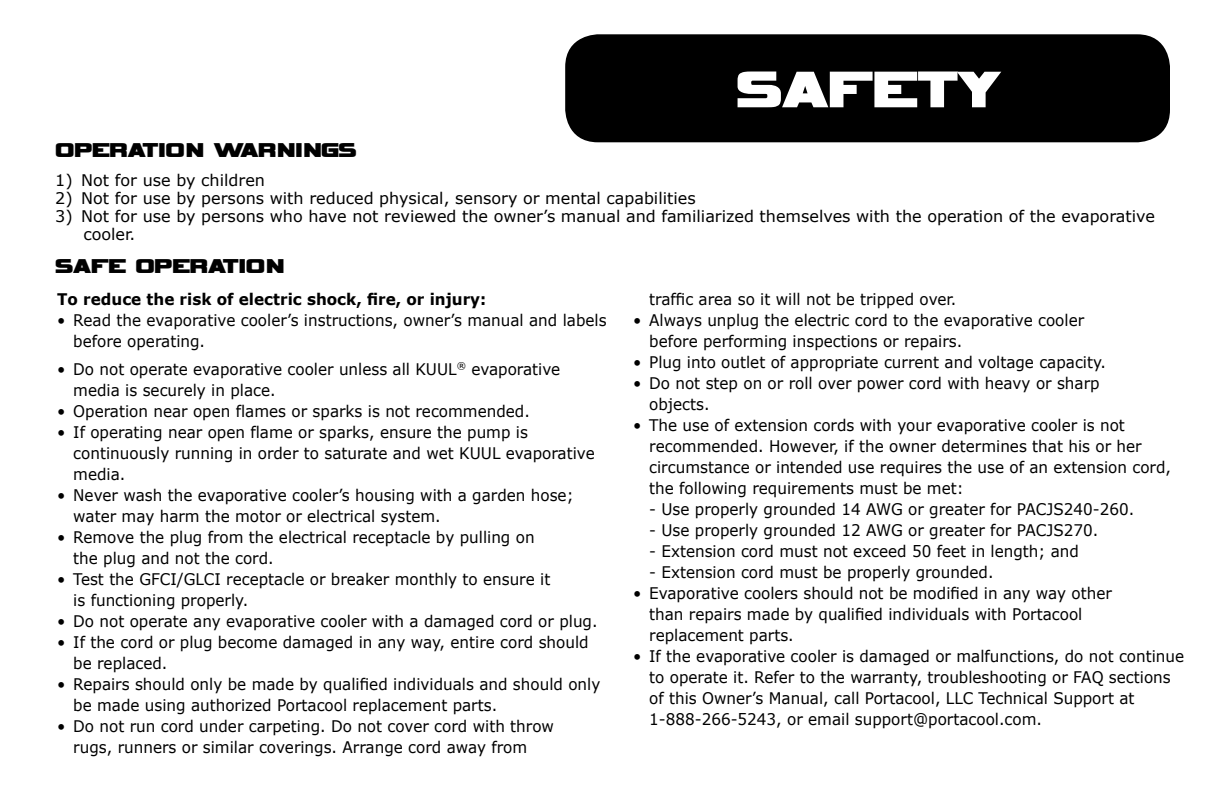
<style>
.page{position:relative;width:1224px;height:792px;background:#fff}
.page>*{position:absolute;margin:0;border:0;box-sizing:border-box;transform-origin:0 0}
.t1{font:72px "Vipnagorgialla";color:#fff}
.t2{font:28px "Vipnagorgialla";color:#000}
.t3{font:16px/21px "Verdana";color:#000;scale:.95 1}
.t4{font:16px/18px "Verdana";color:#000}
.t5{font:700 16px "Verdana";color:#000;scale:.95 1}
</style>
<div class="page">
<div style="left:565px;top:34px;width:605px;height:108px;background:#000;border-radius:33px"></div>
<h2 class="t2" style="left:55px;top:138px;width:303px">OPERATION WARNINGS</h2>
<h1 class="t1" style="left:736px;top:59px;width:265px">SAFETY</h1>
<p class="t4" style="left:55px;top:172px;width:211px">1) Not for use by children</p>
<p class="t4" style="left:55px;top:190px;width:642px">2) Not for use by persons with reduced physical, sensory or mental capabilities</p>
<p class="t4" style="left:83px;top:208px;width:1073px;text-indent:-28px">3) Not for use by persons who have not reviewed the owner’s manual and familiarized themselves with the operation of the evaporative cooler.</p>
<h2 class="t2" style="left:55px;top:254px;width:231px">SAFE OPERATION</h2>
<p class="t5" style="left:57px;top:287px;width:453px">To reduce the risk of electric shock, fire, or injury:</p>
<p class="t3" style="left:73px;top:310px;width:563px;text-indent:-16px">• Read the evaporative cooler’s instructions, owner’s manual and labels before operating.</p>
<p class="t3" style="left:73px;top:359px;width:514px;text-indent:-16px">• Do not operate evaporative cooler unless all KUUL<sup>®</sup> evaporative media is securely in place.</p>
<p class="t3" style="left:57px;top:401px;width:499px">• Operation near open flames or sparks is not recommended.</p>
<p class="t3" style="left:73px;top:422px;width:551px;text-indent:-16px">• If operating near open flame or sparks, ensure the pump is continuously running in order to saturate and wet KUUL evaporative media.</p>
<p class="t3" style="left:73px;top:485px;width:528px;text-indent:-16px">• Never wash the evaporative cooler’s housing with a garden hose; water may harm the motor or electrical system.</p>
<p class="t3" style="left:73px;top:527px;width:487px;text-indent:-16px">• Remove the plug from the electrical receptacle by pulling on the plug and not the cord.</p>
<p class="t3" style="left:73px;top:569px;width:504px;text-indent:-16px">• Test the GFCI/GLCI receptacle or breaker monthly to ensure it is functioning properly.</p>
<p class="t3" style="left:57px;top:611px;width:570px">• Do not operate any evaporative cooler with a damaged cord or plug.</p>
<p class="t3" style="left:73px;top:632px;width:544px;text-indent:-16px">• If the cord or plug become damaged in any way, entire cord should be replaced.</p>
<p class="t3" style="left:73px;top:673px;width:556px;text-indent:-16px">• Repairs should only be made by qualified individuals and should only be made using authorized Portacool replacement parts.</p>
<p class="t3" style="left:73px;top:716px;width:508px;text-indent:-16px">• Do not run cord under carpeting. Do not cover cord with throw rugs, runners or similar coverings. Arrange cord away from</p>
<p class="t3" style="left:649px;top:288px;width:325px">traffic area so it will not be tripped over.</p>
<p class="t3" style="left:649px;top:310px;width:459px;text-indent:-16px">• Always unplug the electric cord to the evaporative cooler before performing inspections or repairs.</p>
<p class="t3" style="left:633px;top:352px;width:499px">• Plug into outlet of appropriate current and voltage capacity.</p>
<p class="t3" style="left:649px;top:373px;width:476px;text-indent:-16px">• Do not step on or roll over power cord with heavy or sharp objects.</p>
<p class="t3" style="left:649px;top:415px;width:551px;text-indent:-16px">• The use of extension cords with your evaporative cooler is not recommended. However, if the owner determines that his or her circumstance or intended use requires the use of an extension cord, the following requirements must be met:</p>
<p class="t3" style="left:649px;top:499px;width:512px">- Use properly grounded 14 AWG or greater for PACJS240-260.</p>
<p class="t3" style="left:649px;top:520px;width:474px">- Use properly grounded 12 AWG or greater for PACJS270.</p>
<p class="t3" style="left:649px;top:541px;width:454px">- Extension cord must not exceed 50 feet in length; and</p>
<p class="t3" style="left:649px;top:562px;width:364px">- Extension cord must be properly grounded.</p>
<p class="t3" style="left:649px;top:582px;width:489px;text-indent:-16px">• Evaporative coolers should not be modified in any way other than repairs made by qualified individuals with Portacool replacement parts.</p>
<p class="t3" style="left:649px;top:646px;width:565px;text-indent:-16px">• If the evaporative cooler is damaged or malfunctions, do not continue to operate it. Refer to the warranty, troubleshooting or FAQ sections of this Owner’s Manual, call Portacool, LLC Technical Support at 1-888-266-5243, or email support@portacool.com.</p>
</div>
